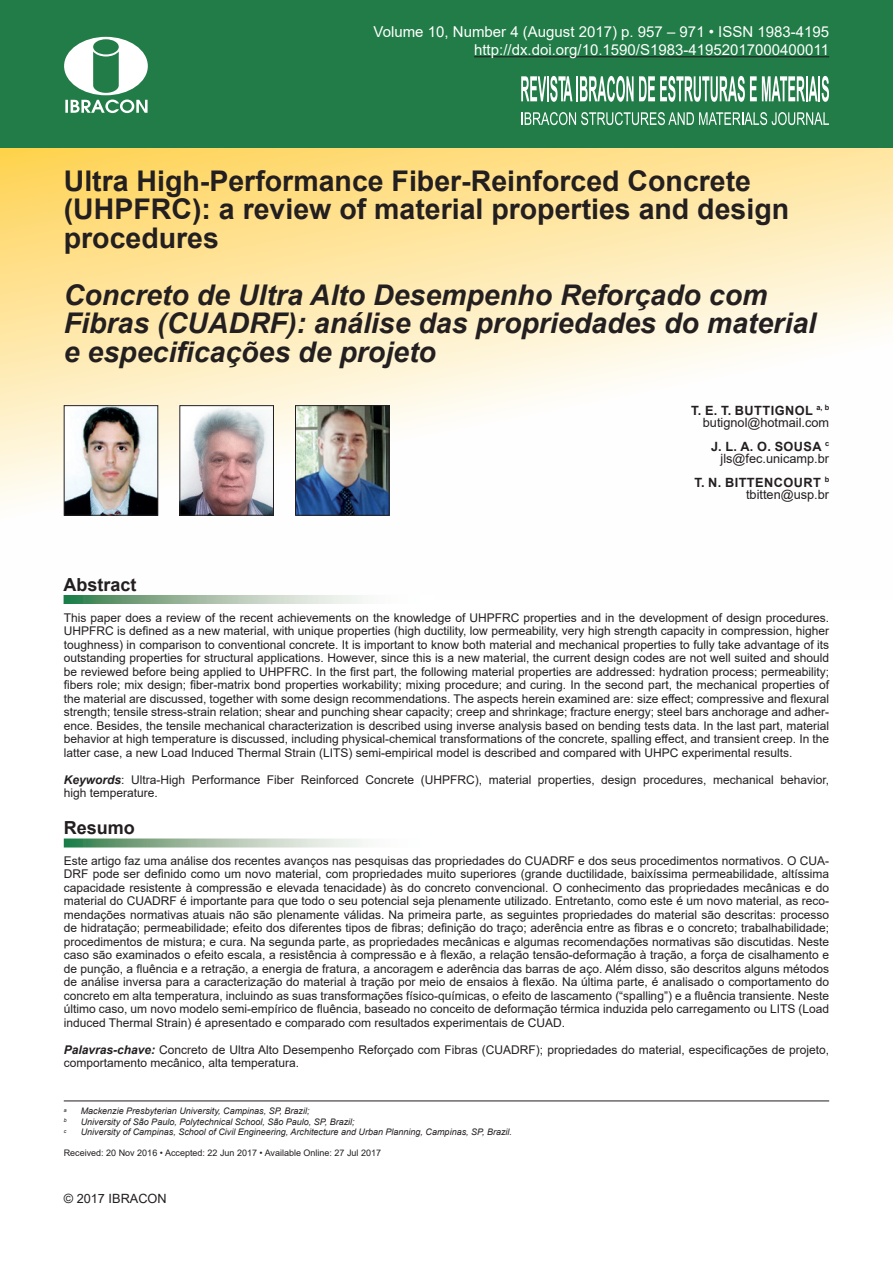
<style>
.page{position:relative;width:893px;height:1263px;background:#fff}
.page>*{position:absolute;margin:0;border:0;box-sizing:border-box;transform-origin:0 0}
.t1{font:italic 700 28.5px/28.5px "Arial";color:#231f20}
.t2{font:700 28.5px/28.5px "Arial";color:#231f20}
.t3{font:700 18px "Arial";color:#231f20}
.t4{font:15px/18px "Arial";color:#fff;text-align:right}
.t5{font:12.75px/12px "Arial";color:#231f20;text-align:right}
.t6{font:700 12.75px/12px "Arial";letter-spacing:.035em;color:#231f20;text-align:right}
.t7{font:12px/13.5px "Arial";color:#231f20;text-align:justify}
.t8{font:italic 9px "Arial";color:#231f20}
.t9{font:9px "Arial";color:#231f20}
.t10{font:italic 5.25px "Arial";color:#231f20}
.s1{font-weight:700}
.s2{font-weight:400}
.s3{font-weight:700;font-style:italic}
</style>
<div class="page">
<svg style="left:0;top:148px;width:893px;height:452px"></svg>
<div style="left:0;top:0;width:893px;height:148px;background:#217c47"></div>
<svg style="left:64px;top:37px;width:84px;height:76px"></svg>
<svg style="left:521px;top:76px;width:51px;height:26px"></svg>
<hr style="left:576px;top:76px;width:2px;height:25px;background:#fff">
<svg style="left:580px;top:76px;width:249px;height:26px"></svg>
<svg style="left:521px;top:112px;width:308px;height:13px"></svg>
<hr style="left:474px;top:56px;width:355px;height:1px;background:#231f20">
<img style="left:66px;top:407px;width:90px;height:107px">
<div style="left:64px;top:405px;width:94px;height:111px;border:1px solid #231f20"></div>
<img style="left:181px;top:407px;width:91px;height:107px">
<div style="left:179px;top:405px;width:95px;height:111px;border:1px solid #231f20"></div>
<img style="left:297px;top:407px;width:90px;height:107px">
<div style="left:295px;top:405px;width:94px;height:111px;border:1px solid #231f20"></div>
<hr style="left:64px;top:1100px;width:765px;height:1px;background:#231f20">
<svg style="left:64px;top:595px;width:372px;height:9px"></svg>
<svg style="left:64px;top:838px;width:299px;height:9px;background:#a7c2ac"></svg>
<p class="t4" style="left:374px;top:23px;width:457px">Volume 10, Number 4 (August 2017) p. 957 – 971 • ISSN 1983-4195 http://dx.doi.org/10.1590/S1983-41952017000400011</p>
<h1 class="t2" style="left:64px;top:167px;width:727px">Ultra High-Performance Fiber-Reinforced Concrete (UHPFRC): a review of material properties and design procedures</h1>
<h1 class="t1" style="left:64px;top:281px;width:754px">Concreto de Ultra Alto Desempenho Reforçado com<br>Fibras (CUADRF): análise das propriedades do material e especificações de projeto</h1>
<h2 class="t3" style="left:64px;top:572px;width:75px">Abstract</h2>
<p class="t5" style="left:691px;top:404px;width:140px"><span class="s1">T. E. T. BUTTIGNOL</span> <sup>a,</sup> <sup>b </sup>butignol@hotmail.com</p>
<p class="t5" style="left:711px;top:440px;width:120px"><span class="s1">J. L. A. O. SOUSA</span> <sup>c </sup>jls@fec.unicamp.br</p>
<p class="t6" style="left:694px;top:476px;width:136px">T. N. BITTENCOURT <sup>b </sup><span class="s2">tbitten@usp.br</span></p>
<p class="t7" style="left:64px;top:611px;width:767px">This paper does a review of the recent achievements on the knowledge of UHPFRC properties and in the development of design procedures.<br>UHPFRC is defined as a new material, with unique properties (high ductility, low permeability, very high strength capacity in compression, higher toughness) in comparison to conventional concrete. It is important to know both material and mechanical properties to fully take advantage of its outstanding properties for structural applications. However, since this is a new material, the current design codes are not well suited and should be reviewed before being applied to UHPFRC. In the first part, the following material properties are addressed: hydration process; permeability; fibers role; mix design; fiber-matrix bond properties workability; mixing procedure; and curing. In the second part, the mechanical properties of the material are discussed, together with some design recommendations. The aspects herein examined are: size effect; compressive and flexural strength; tensile stress-strain relation; shear and punching shear capacity; creep and shrinkage; fracture energy; steel bars anchorage and adher&shy;ence. Besides, the tensile mechanical characterization is described using inverse analysis based on bending tests data. In the last part, material behavior at high temperature is discussed, including physical-chemical transformations of the concrete, spalling effect, and transient creep. In the latter case, a new Load Induced Thermal Strain (LITS) semi-empirical model is described and compared with UHPC experimental results.</p>
<p class="t7" style="left:64px;top:773px;width:767px"><span class="s3">Keywords</span>: Ultra-High Performance Fiber Reinforced Concrete (UHPFRC), material properties, design procedures, mechanical behavior, high temperature.</p>
<h2 class="t3" style="left:64px;top:815px;width:73px">Resumo</h2>
<p class="t7" style="left:64px;top:853px;width:767px">Este artigo faz uma análise dos recentes avanços nas pesquisas das propriedades do CUADRF e dos seus procedimentos normativos. O CUA-DRF pode ser definido como um novo material, com propriedades muito superiores (grande ductilidade, baixíssima permeabilidade, altíssima capacidade resistente à compressão e elevada tenacidade) às do concreto convencional. O conhecimento das propriedades mecânicas e do material do CUADRF é importante para que todo o seu potencial seja plenamente utilizado. Entretanto, como este é um novo material, as reco&shy;mendações normativas atuais não são plenamente válidas. Na primeira parte, as seguintes propriedades do material são descritas: processo de hidratação; permeabilidade; efeito dos diferentes tipos de fibras; definição do traço; aderência entre as fibras e o concreto; trabalhabilidade; procedimentos de mistura; e cura. Na segunda parte, as propriedades mecânicas e algumas recomendações normativas são discutidas. Neste caso são examinados o efeito escala, a resistência à compressão e à flexão, a relação tensão-deformação à tração, a força de cisalhamento e de punção, a fluência e a retração, a energia de fratura, a ancoragem e aderência das barras de aço. Além disso, são descritos alguns métodos de análise inversa para a caracterização do material à tração por meio de ensaios à flexão. Na última parte, é analisado o comportamento do concreto em alta temperatura, incluindo as suas transformações físico-químicas, o efeito de lascamento (“spalling”) e a fluência transiente. Neste último caso, um novo modelo semi-empírico de fluência, baseado no conceito de deformação térmica induzida pelo carregamento ou LITS (Load induced Thermal Strain) é apresentado e comparado com resultados experimentais de CUAD.</p>
<p class="t7" style="left:64px;top:1042px;width:767px"><span class="s3">Palavras-chave:</span> Concreto de Ultra Alto Desempenho Reforçado com Fibras (CUADRF); propriedades do material, especificações de projeto, comportamento mecânico, alta temperatura.</p>
<p class="t10" style="left:64px;top:1106px;width:4px">a</p>
<p class="t8" style="left:81px;top:1105px;width:230px">Mackenzie Presbyterian University, Campinas, SP, Brazil;</p>
<p class="t10" style="left:64px;top:1117px;width:4px">b</p>
<p class="t8" style="left:81px;top:1116px;width:275px">University of São Paulo, Polytechnical School, São Paulo, SP, Brazil;</p>
<p class="t10" style="left:64px;top:1127px;width:4px">c</p>
<p class="t8" style="left:81px;top:1126px;width:433px">University of Campinas, School of Civil Engineering, Architecture and Urban Planning, Campinas, SP, Brazil.</p>
<p class="t9" style="left:64px;top:1147px;width:319px">Received: 20 Nov 2016 • Accepted: 22 Jun 2017 • Available Online: 27 Jul 2017</p>
<p class="t5" style="left:64px;top:1192px;width:104px">© 2017 IBRACON</p>
</div>
